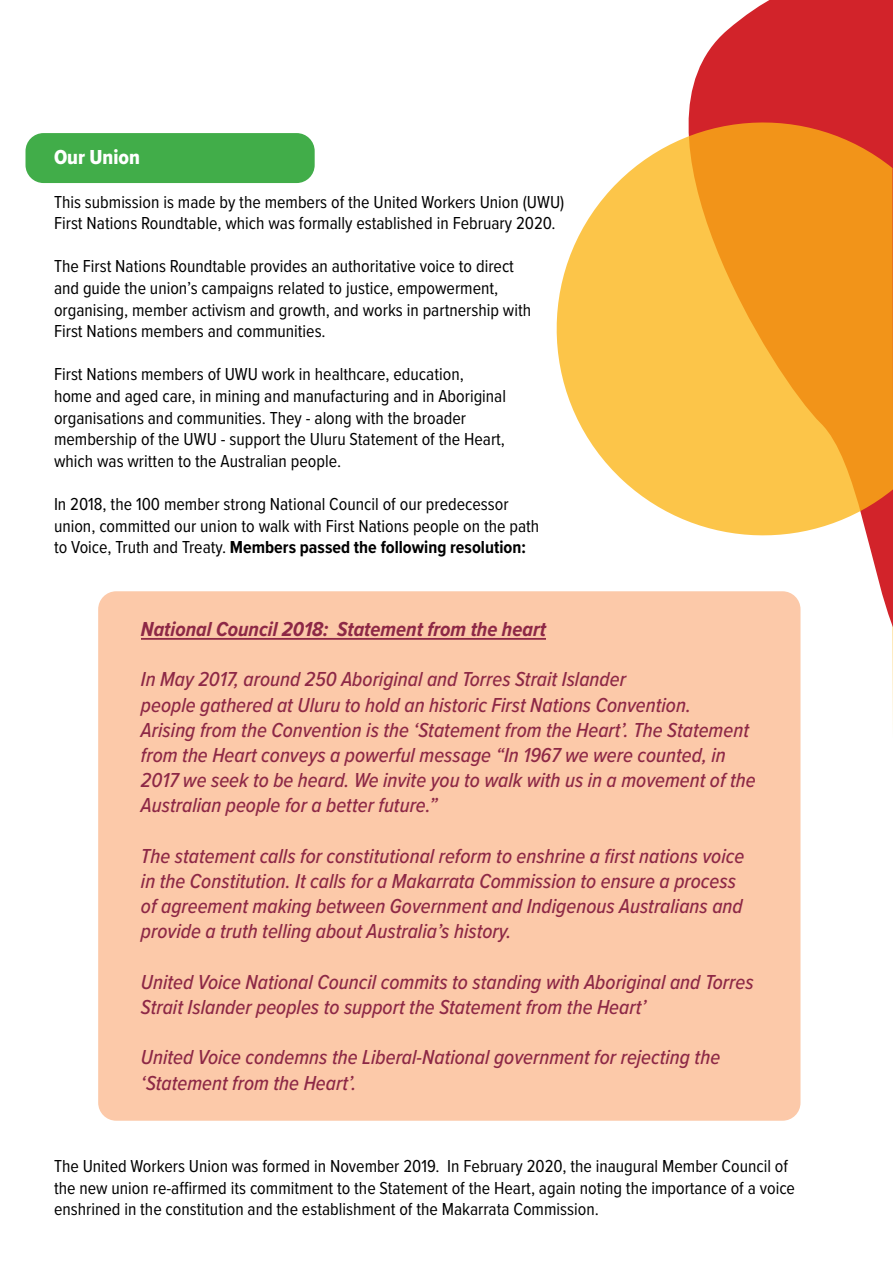
<style>
.page{position:relative;width:893px;height:1263px;background:#fff}
.page>*{position:absolute;margin:0;border:0;box-sizing:border-box;transform-origin:0 0}
.t1{font:italic 500 21px/25.2px "Proxima Nova Cond";color:#8d2846}
.t2{font:italic 700 21px "Proxima Nova Cond";color:#8d2846}
.t3{font:21px "Proxima Nova Cond Extrabld";color:#fff}
.t4{font:18px/21.6px "Proxima Nova Cond";color:#000}
.s1{font-weight:700}
</style>
<div class="page">
<div style="left:98px;top:591px;width:702px;height:530px;background:#fcc9a9;border-radius:18px"></div>
<div style="left:26px;top:133px;width:289px;height:50px;background:#41ad49;border-radius:18px"></div>
<svg style="left:616px;top:0;width:277px;height:631px"></svg>
<svg style="left:892px;top:571px;width:1px;height:154px"></svg>
<svg style="left:556px;top:100px;width:337px;height:453px"></svg>
<hr style="left:141px;top:638px;width:405px;height:2px;background:#8d2846">
<p class="t3" style="left:54px;top:142px;width:87px">Our Union</p>
<p class="t4" style="left:54px;top:190px;width:512px">This submission is made by the members of the United Workers Union (UWU)<br>First Nations Roundtable, which was formally established in February 2020.</p>
<p class="t4" style="left:54px;top:255px;width:479px">The First Nations Roundtable provides an authoritative voice to direct and guide the union’s campaigns related to justice, empowerment, organising, member activism and growth, and works in partnership with First Nations members and communities.</p>
<p class="t4" style="left:54px;top:363px;width:454px">First Nations members of UWU work in healthcare, education, home and aged care, in mining and manufacturing and in Aboriginal organisations and communities. They - along with the broader membership of the UWU - support the Uluru Statement of the Heart, which was written to the Australian people.</p>
<p class="t4" style="left:54px;top:492px;width:487px">In 2018, the 100 member strong National Council of our predecessor union, committed our union to walk with First Nations people on the path to Voice, Truth and Treaty. <span class="s1">Members passed the following resolution:</span></p>
<p class="t2" style="left:141px;top:613px;width:407px">National Council 2018: Statement from the heart</p>
<p class="t1" style="left:141px;top:666px;width:616px">In May 2017, around 250 Aboriginal and Torres Strait Islander<br>people gathered at Uluru to hold an historic First Nations Convention.<br>Arising from the Convention is the ‘Statement from the Heart’. The Statement from the Heart conveys a powerful message “In 1967 we were counted, in 2017 we seek to be heard. We invite you to walk with us in a movement of the Australian people for a better future.”</p>
<p class="t1" style="left:141px;top:842px;width:605px">The statement calls for constitutional reform to enshrine a first nations voice in the Constitution. It calls for a Makarrata Commission to ensure a process of agreement making between Government and Indigenous Australians and provide a truth telling about Australia’s history.</p>
<p class="t1" style="left:141px;top:968px;width:614px">United Voice National Council commits to standing with Aboriginal and Torres<br>Strait Islander peoples to support the Statement from the Heart’</p>
<p class="t1" style="left:141px;top:1044px;width:581px">United Voice condemns the Liberal-National government for rejecting the ‘Statement from the Heart’.</p>
<p class="t4" style="left:54px;top:1155px;width:742px">The United Workers Union was formed in November 2019. In February 2020, the inaugural Member Council of the new union re-affirmed its commitment to the Statement of the Heart, again noting the importance of a voice enshrined in the constitution and the establishment of the Makarrata Commission.</p>
</div>
